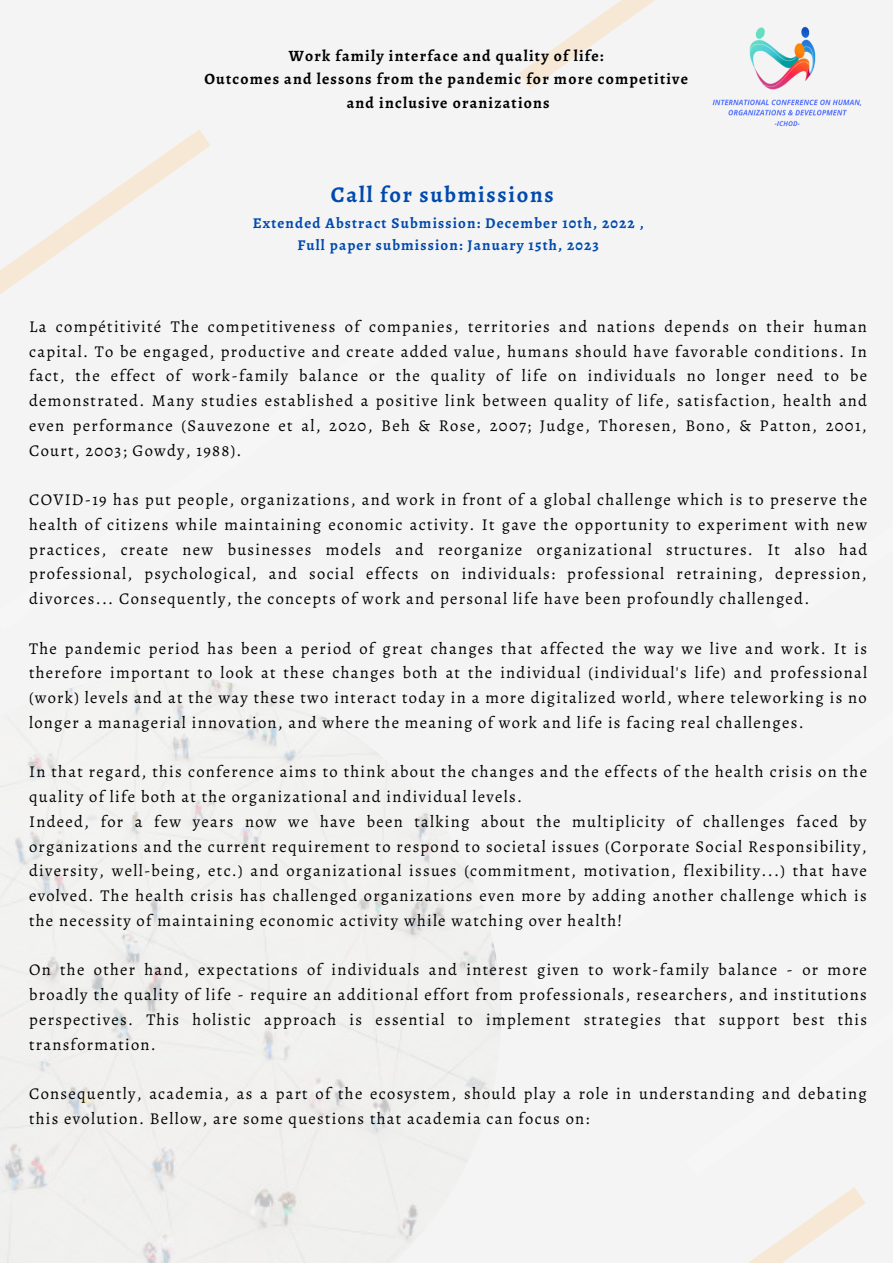
<style>
.page{position:relative;width:893px;height:1263px;background:#f4f4f4}
.page>*{position:absolute;margin:0;border:0;box-sizing:border-box;transform-origin:0 0}
.t1{font:700 22.5px "Alegreya";letter-spacing:.075em;color:#004aad}
.t2{font:16.5px/24.8px "Alegreya";letter-spacing:.075em;color:#000;text-align:justify}
.t3{font:700 15.75px/23.6px "Alegreya";letter-spacing:.075em;color:#000;text-align:center}
.t4{font:700 15px/22.5px "Alegreya";letter-spacing:.075em;color:#004aad;text-align:center}
</style>
<div class="page">
<img style="left:0;top:679px;width:501px;height:584px">
<svg style="left:0;top:130px;width:210px;height:164px"></svg>
<svg style="left:519px;top:0;width:136px;height:89px"></svg>
<svg style="left:748px;top:1187px;width:117px;height:76px"></svg>
<img style="left:712px;top:26px;width:150px;height:100px">
<p class="t3" style="left:204px;top:44px;width:485px">Work family interface and quality of life:<br>Outcomes and lessons from the pandemic for more competitive and inclusive oranizations</p>
<h1 class="t1" style="left:331px;top:179px;width:224px">Call for submissions</h1>
<p class="t4" style="left:253px;top:211px;width:392px">Extended Abstract Submission: December 10th, 2022 ,<br>Full paper submission: January 15th, 2023</p>
<p class="t2" style="left:29px;top:314px;width:839px">La compétitivité The competitiveness of companies, territories and nations depends on their human capital. To be engaged, productive and create added value, humans should have favorable conditions. In fact, the effect of work-family balance or the quality of life on individuals no longer need to be demonstrated. Many studies established a positive link between quality of life, satisfaction, health and even performance (Sauvezone et al, 2020, Beh &amp; Rose, 2007; Judge, Thoresen, Bono, &amp; Patton, 2001, Court, 2003; Gowdy, 1988).</p>
<p class="t2" style="left:29px;top:487px;width:839px">COVID-19 has put people, organizations, and work in front of a global challenge which is to preserve the health of citizens while maintaining economic activity. It gave the opportunity to experiment with new practices, create new businesses models and reorganize organizational structures. It also had professional, psychological, and social effects on individuals: professional retraining, depression, divorces... Consequently, the concepts of work and personal life have been profoundly challenged.</p>
<p class="t2" style="left:29px;top:636px;width:839px">The pandemic period has been a period of great changes that affected the way we live and work. It is therefore important to look at these changes both at the individual (individual's life) and professional (work) levels and at the way these two interact today in a more digitalized world, where teleworking is no longer a managerial innovation, and where the meaning of work and life is facing real challenges.</p>
<p class="t2" style="left:29px;top:759px;width:839px;text-align:left">In that regard, this conference aims to think about the changes and the effects of the health crisis on the quality of life both at the organizational and individual levels.<br>Indeed, for a few years now we have been talking about the multiplicity of challenges faced by organizations and the current requirement to respond to societal issues (Corporate Social Responsibility, diversity, well-being, etc.) and organizational issues (commitment, motivation, flexibility...) that have evolved. The health crisis has challenged organizations even more by adding another challenge which is the necessity of maintaining economic activity while watching over health!</p>
<p class="t2" style="left:29px;top:957px;width:839px">On the other hand, expectations of individuals and interest given to work-family balance - or more broadly the quality of life - require an additional effort from professionals, researchers, and institutions perspectives. This holistic approach is essential to implement strategies that support best this transformation.</p>
<p class="t2" style="left:29px;top:1081px;width:839px">Consequently, academia, as a part of the ecosystem, should play a role in understanding and debating this evolution. Bellow, are some questions that academia can focus on:</p>
</div>
